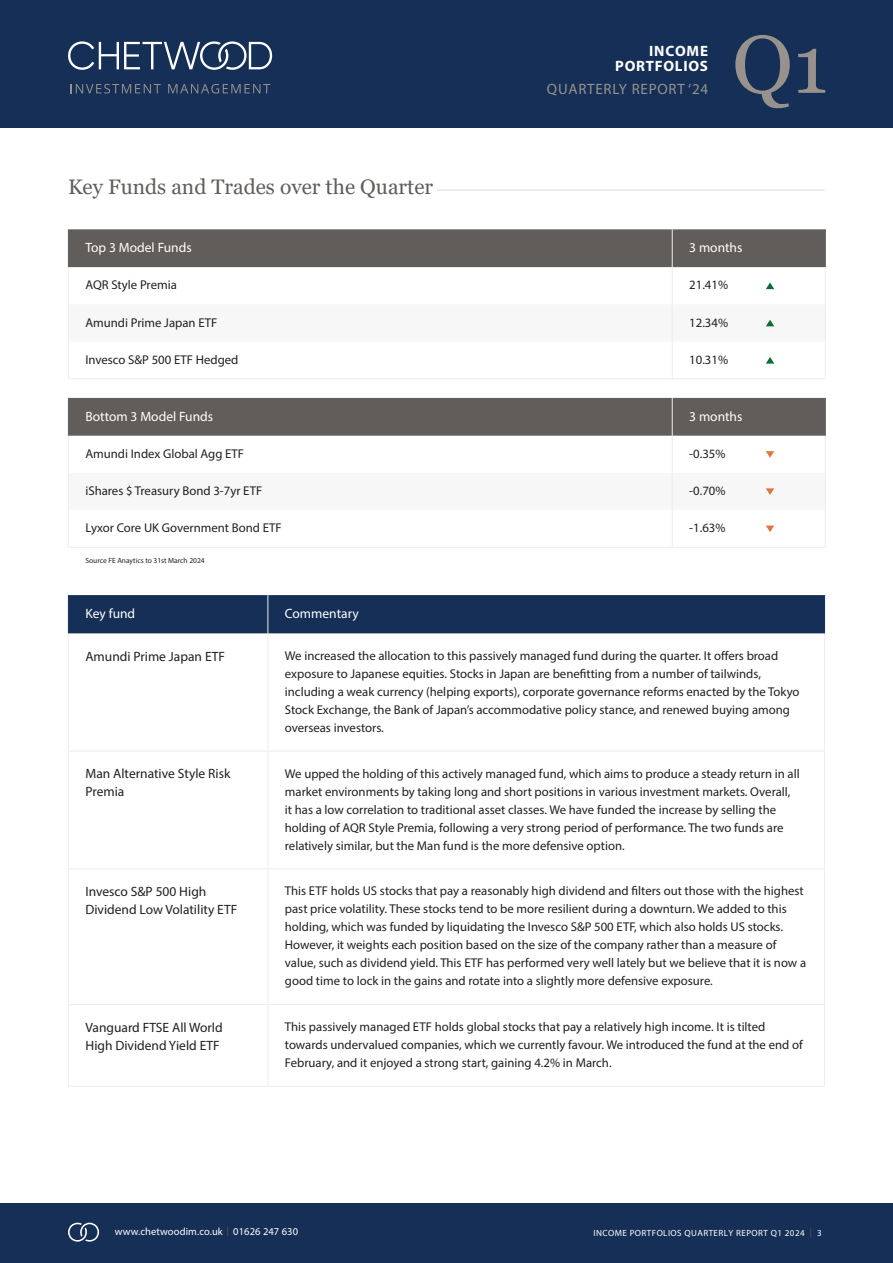
<style>
.page{position:relative;width:893px;height:1263px;background:#fff}
.page>*{position:absolute;margin:0;border:0;box-sizing:border-box;transform-origin:0 0}
.t1{font:81.6px "Georgia";color:#98928d}
.t2{font:21px "Georgia";color:#615d5a}
.t3{font:15px "Myriad Pro";letter-spacing:.05em;color:#98928d}
.t4{font:700 15px/15.3px "Myriad Pro";letter-spacing:.05em;color:#fff;text-align:right}
.t5{font:13.5px/18px "Myriad Pro";color:#231f20}
.t6{font:13.5px "Myriad Pro";color:#fff}
.t7{font:12.75px/18px "Myriad Pro";color:#231f20}
.t8{font:10.5px "Myriad Pro";letter-spacing:.01em;color:#fff}
.t9{font:9px "Myriad Pro";letter-spacing:.05em;color:#fff}
.t10{font:7.5px "Myriad Pro";color:#231f20}
.s1{font-size:9px;color:#615d5a}
.s2{color:#615d5a}
</style>
<div class="page">
<div style="left:0;top:0;width:893px;height:128px;background:#152f56"></div>
<svg style="left:68px;top:41px;width:204px;height:29px"></svg>
<svg style="left:71px;top:84px;width:90px;height:10px"></svg>
<svg style="left:168px;top:84px;width:102px;height:10px"></svg>
<div style="left:0;top:1203px;width:893px;height:60px;background:#152f56"></div>
<svg style="left:68px;top:1223px;width:31px;height:18px"></svg>
<div style="left:69px;top:229px;width:756px;height:38px;background:#615d5a"></div>
<hr style="left:672px;top:229px;width:1px;height:38px;background:#ededec">
<hr style="left:68px;top:267px;width:1px;height:37px;background:#ededec">
<hr style="left:672px;top:267px;width:1px;height:37px;background:#ededec">
<hr style="left:825px;top:267px;width:1px;height:37px;background:#ededec">
<hr style="left:825px;top:304px;width:1px;height:37px;background:#ededec">
<hr style="left:68px;top:341px;width:1px;height:37px;background:#ededec">
<hr style="left:672px;top:341px;width:1px;height:37px;background:#ededec">
<hr style="left:825px;top:341px;width:1px;height:37px;background:#ededec">
<hr style="left:68px;top:229px;width:1px;height:38px;background:#615d5a">
<hr style="left:825px;top:229px;width:1px;height:38px;background:#615d5a">
<hr style="left:68px;top:378px;width:604px;height:1px;background:#ededec">
<hr style="left:672px;top:378px;width:77px;height:1px;background:#ededec">
<hr style="left:749px;top:378px;width:77px;height:1px;background:#ededec">
<svg style="left:766px;top:282px;width:8px;height:7px"></svg>
<svg style="left:68px;top:304px;width:707px;height:37px"></svg>
<svg style="left:766px;top:357px;width:8px;height:7px"></svg>
<div style="left:69px;top:595px;width:755px;height:38px;background:#152f56"></div>
<hr style="left:267px;top:595px;width:1px;height:38px;background:#ededec">
<hr style="left:68px;top:633px;width:1px;height:118px;background:#ededec">
<hr style="left:267px;top:633px;width:1px;height:118px;background:#ededec">
<hr style="left:824px;top:633px;width:1px;height:118px;background:#ededec">
<hr style="left:68px;top:751px;width:200px;height:1px;background:#ededec">
<hr style="left:68px;top:751px;width:1px;height:117px;background:#ededec">
<hr style="left:268px;top:751px;width:557px;height:1px;background:#ededec">
<hr style="left:267px;top:751px;width:1px;height:117px;background:#ededec">
<hr style="left:824px;top:751px;width:1px;height:117px;background:#ededec">
<hr style="left:68px;top:868px;width:200px;height:1px;background:#ededec">
<hr style="left:68px;top:869px;width:1px;height:135px;background:#ededec">
<hr style="left:268px;top:868px;width:557px;height:1px;background:#ededec">
<hr style="left:267px;top:869px;width:1px;height:135px;background:#ededec">
<hr style="left:824px;top:869px;width:1px;height:135px;background:#ededec">
<hr style="left:68px;top:1004px;width:200px;height:1px;background:#ededec">
<hr style="left:68px;top:1005px;width:1px;height:81px;background:#ededec">
<hr style="left:268px;top:1004px;width:557px;height:1px;background:#ededec">
<hr style="left:267px;top:1005px;width:1px;height:81px;background:#ededec">
<hr style="left:824px;top:1005px;width:1px;height:81px;background:#ededec">
<hr style="left:68px;top:1086px;width:200px;height:1px;background:#ededec">
<hr style="left:268px;top:1086px;width:557px;height:1px;background:#ededec">
<hr style="left:68px;top:595px;width:1px;height:38px;background:#152f56">
<hr style="left:824px;top:595px;width:1px;height:38px;background:#152f56">
<div style="left:69px;top:398px;width:756px;height:38px;background:#615d5a"></div>
<hr style="left:672px;top:398px;width:1px;height:38px;background:#ededec">
<hr style="left:68px;top:436px;width:1px;height:37px;background:#ededec">
<hr style="left:672px;top:436px;width:1px;height:37px;background:#ededec">
<hr style="left:825px;top:436px;width:1px;height:37px;background:#ededec">
<hr style="left:825px;top:473px;width:1px;height:37px;background:#ededec">
<hr style="left:68px;top:510px;width:1px;height:37px;background:#ededec">
<hr style="left:672px;top:510px;width:1px;height:37px;background:#ededec">
<hr style="left:825px;top:510px;width:1px;height:37px;background:#ededec">
<hr style="left:68px;top:398px;width:1px;height:38px;background:#615d5a">
<hr style="left:825px;top:398px;width:1px;height:38px;background:#615d5a">
<hr style="left:68px;top:547px;width:604px;height:1px;background:#ededec">
<hr style="left:672px;top:547px;width:77px;height:1px;background:#ededec">
<hr style="left:749px;top:547px;width:77px;height:1px;background:#ededec">
<svg style="left:766px;top:451px;width:8px;height:7px"></svg>
<svg style="left:68px;top:473px;width:707px;height:37px"></svg>
<svg style="left:766px;top:525px;width:8px;height:7px"></svg>
<hr style="left:437px;top:190px;width:388px;height:1px;background:#dedbd8">
<p class="t2" style="left:68px;top:175px;width:367px">Key Funds and Trades over the Quarter</p>
<p class="t4" style="left:615px;top:43px;width:94px">INCOME<br>PORTFOLIOS</p>
<p class="t3" style="left:547px;top:79px;width:163px">QUARTERLY REPORT ‘24</p>
<h1 class="t1" style="left:732px;top:15px;width:97px">Q1</h1>
<p class="t6" style="left:85px;top:239px;width:108px">Top 3 Model Funds</p>
<p class="t6" style="left:689px;top:239px;width:55px">3 months</p>
<p class="t7" style="left:85px;top:276px;width:93px">AQR Style Premia</p>
<p class="t7" style="left:689px;top:276px;width:40px">21.41%</p>
<p class="t7" style="left:85px;top:313px;width:133px">Amundi Prime Japan ETF</p>
<p class="t7" style="left:689px;top:313px;width:40px">12.34%</p>
<p class="t7" style="left:85px;top:350px;width:155px">Invesco S&amp;P 500 ETF Hedged</p>
<p class="t7" style="left:689px;top:350px;width:40px">10.31%</p>
<p class="t6" style="left:85px;top:408px;width:129px">Bottom 3 Model Funds</p>
<p class="t6" style="left:689px;top:408px;width:55px">3 months</p>
<p class="t7" style="left:85px;top:444px;width:160px">Amundi Index Global Agg ETF</p>
<p class="t7" style="left:689px;top:444px;width:38px">-0.35%</p>
<p class="t7" style="left:85px;top:482px;width:178px">iShares $ Treasury Bond 3-7yr ETF</p>
<p class="t7" style="left:689px;top:482px;width:38px">-0.70%</p>
<p class="t7" style="left:85px;top:519px;width:198px">Lyxor Core UK Government Bond ETF</p>
<p class="t7" style="left:689px;top:519px;width:38px">-1.63%</p>
<p class="t10" style="left:85px;top:555px;width:121px">Source FE Anaytics to 31st March 2024</p>
<p class="t6" style="left:85px;top:605px;width:51px">Key fund</p>
<p class="t6" style="left:285px;top:605px;width:75px">Commentary</p>
<p class="t5" style="left:85px;top:647px;width:141px">Amundi Prime Japan ETF</p>
<p class="t7" style="left:285px;top:646px;width:516px">We increased the allocation to this passively managed fund during the quarter. It offers broad exposure to Japanese equities. Stocks in Japan are benefitting from a number of tailwinds, including a weak currency (helping exports), corporate governance reforms enacted by the Tokyo Stock Exchange, the Bank of Japan’s accommodative policy stance, and renewed buying among overseas investors.</p>
<p class="t5" style="left:85px;top:764px;width:146px">Man Alternative Style Risk<br>Premia</p>
<p class="t7" style="left:285px;top:764px;width:516px">We upped the holding of this actively managed fund, which aims to produce a steady return in all market environments by taking long and short positions in various investment markets. Overall, it has a low correlation to traditional asset classes. We have funded the increase by selling the holding of AQR Style Premia, following a very strong period of performance. The two funds are relatively similar, but the Man fund is the more defensive option.</p>
<p class="t5" style="left:85px;top:882px;width:154px">Invesco S&amp;P 500 High<br>Dividend Low Volatility ETF</p>
<p class="t7" style="left:285px;top:882px;width:523px">This ETF holds US stocks that pay a reasonably high dividend and filters out those with the highest past price volatility. These stocks tend to be more resilient during a downturn. We added to this holding, which was funded by liquidating the Invesco S&amp;P 500 ETF, which also holds US stocks.<br>However, it weights each position based on the size of the company rather than a measure of value, such as dividend yield. This ETF has performed very well lately but we believe that it is now a good time to lock in the gains and rotate into a slightly more defensive exposure.</p>
<p class="t5" style="left:85px;top:1018px;width:139px">Vanguard FTSE All World<br>High Dividend Yield ETF</p>
<p class="t7" style="left:285px;top:1018px;width:519px">This passively managed ETF holds global stocks that pay a relatively high income. It is tilted towards undervalued companies, which we currently favour. We introduced the fund at the end of<br>February, and it enjoyed a strong start, gaining 4.2% in March.</p>
<p class="t8" style="left:115px;top:1225px;width:185px">www.chetwoodim.co.uk <span class="s1">|</span> 01626 247 630</p>
<p class="t9" style="left:593px;top:1227px;width:230px">INCOME PORTFOLIOS QUARTERLY REPORT Q1 2024 <span class="s2">|</span> 3</p>
</div>
